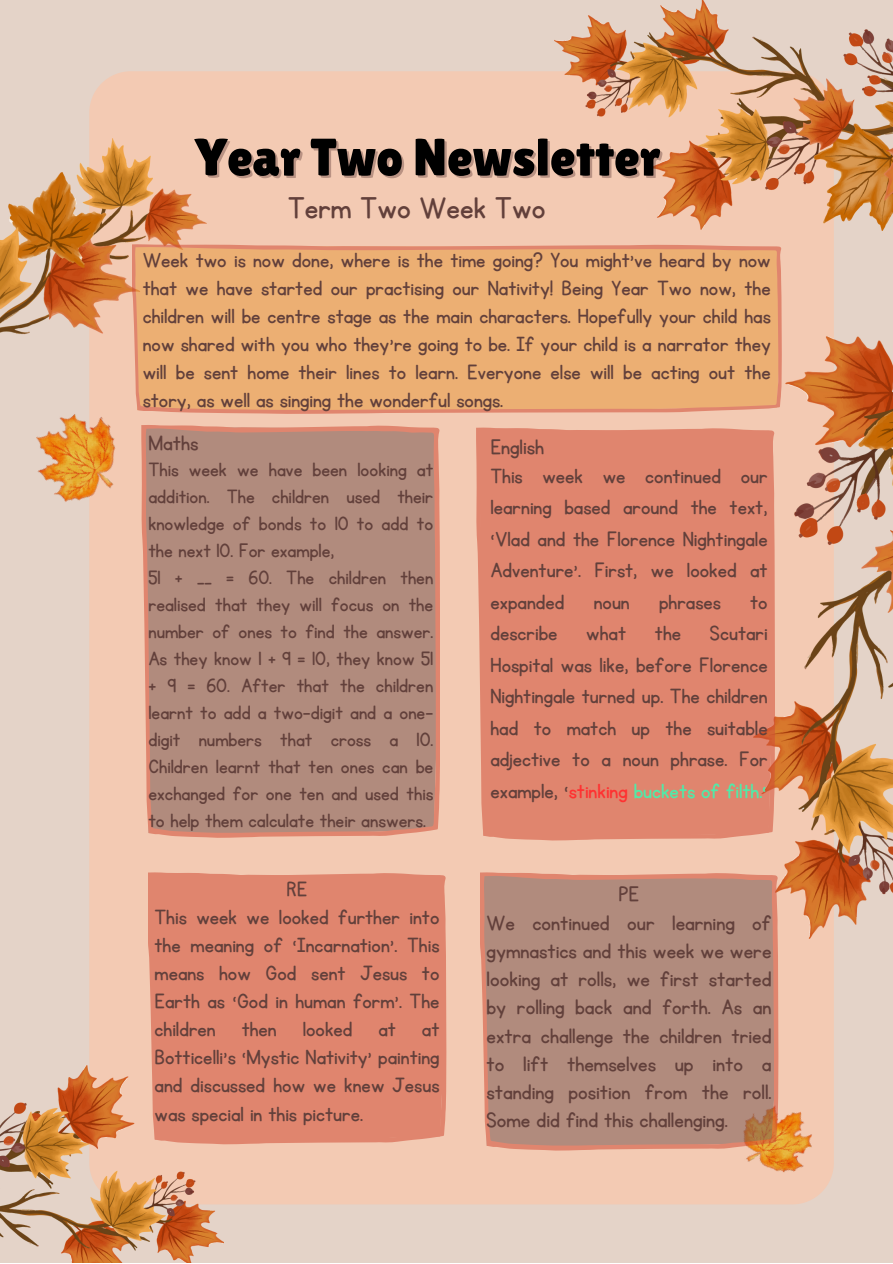
<style>
.page{position:relative;width:893px;height:1264px;background:#fff}
.page>*{position:absolute;margin:0;border:0;box-sizing:border-box;transform-origin:0 0}
.t1{font:52.5px "Lilita One";color:#000}
.t2{font:34.95px "KG Primary Penmanship";color:#62403b}
.t3{font:24.45px/28px "KG Primary Penmanship";color:#62403b;text-align:justify}
.t4{font:24px/28px "KG Primary Penmanship";color:#62403b;text-align:justify}
.t5{font:22.5px/27px "KG Primary Penmanship";color:#62403b;text-align:justify}
.s1{color:#ff3131}
.s2{color:#4feba9}
</style>
<div class="page">
<div style="left:0;top:0;width:892px;height:1262px;background:#e4d3c8"></div>
<div style="left:89px;top:71px;width:744px;height:1133px;background:#f3cab3"></div>
<img style="left:554px;top:0;width:338px;height:230px">
<img style="left:753px;top:336px;width:139px;height:603px">
<img style="left:0;top:1064px;width:224px;height:198px">
<img style="left:726px;top:1092px;width:97px;height:96px">
<img style="left:36px;top:396px;width:106px;height:125px">
<img style="left:0;top:138px;width:206px;height:258px">
<svg style="left:132px;top:244px;width:649px;height:170px;background:#ebad74"></svg>
<svg style="left:141px;top:425px;width:299px;height:412px;background:#b48b7d"></svg>
<div style="left:476px;top:427px;width:298px;height:413px;background:#e0856e"></div>
<div style="left:148px;top:872px;width:298px;height:272px;background:#e0856e"></div>
<svg style="left:479px;top:872px;width:299px;height:278px;background:#b58b7c"></svg>
<p class="t1" style="left:195px;top:127px;width:467px">Year Two Newsletter</p>
<p class="t2" style="left:287px;top:191px;width:259px">Term Two Week Two</p>
<p class="t4" style="left:143px;top:246px;width:629px">Week two is now done, where is the time going? You might’ve heard by now that we have started our practising our Nativity! Being Year Two now, the children will be centre stage as the main characters. Hopefully your child has now shared with you who they’re going to be. If your child is a narrator they will be sent home their lines to learn. Everyone else will be acting out the story, as well as singing the wonderful songs.</p>
<p class="t3" style="left:148px;top:429px;width:51px">Maths</p>
<p class="t5" style="left:148px;top:457px;width:286px">This week we have been looking at addition. The children used their knowledge of bonds to 10 to add to the next 10. For example,</p>
<p class="t5" style="left:148px;top:565px;width:286px">51 + __ = 60. The children then realised that they will focus on the number of ones to find the answer.<br>As they know 1 + 9 = 10, they know 51 + 9 = 60. After that the children learnt to add a two-digit and a one&shy;digit numbers that cross a 10.<br>Children learnt that ten ones can be exchanged for one ten and used this to help them calculate their answers.</p>
<p class="t3" style="left:490px;top:433px;width:55px">English</p>
<p class="t4" style="left:490px;top:461px;width:279px;line-height:31.5px">This week we continued our learning based around the text, ‘Vlad and the Florence Nightingale Adventure’. First, we looked at expanded noun phrases to describe what the Scutari Hospital was like, before Florence Nightingale turned up. The children had to match up the suitable adjective to a noun phrase. For example, ‘<span class="s1">stinking</span> <span class="s2">buckets of filth.‘</span></p>
<p class="t4" style="left:286px;top:875px;width:22px">RE</p>
<p class="t4" style="left:154px;top:903px;width:286px">This week we looked further into the meaning of ‘Incarnation’. This means how God sent Jesus to Earth as ‘God in human form’. The children then looked at at Botticelli’s ‘Mystic Nativity’ painting and discussed how we knew Jesus was special in this picture.</p>
<p class="t3" style="left:619px;top:880px;width:22px">PE</p>
<p class="t3" style="left:486px;top:909px;width:286px">We continued our learning of gymnastics and this week we were looking at rolls, we first started by rolling back and forth. As an extra challenge the children tried to lift themselves up into a standing position from the roll.<br>Some did find this challenging.</p>
</div>
